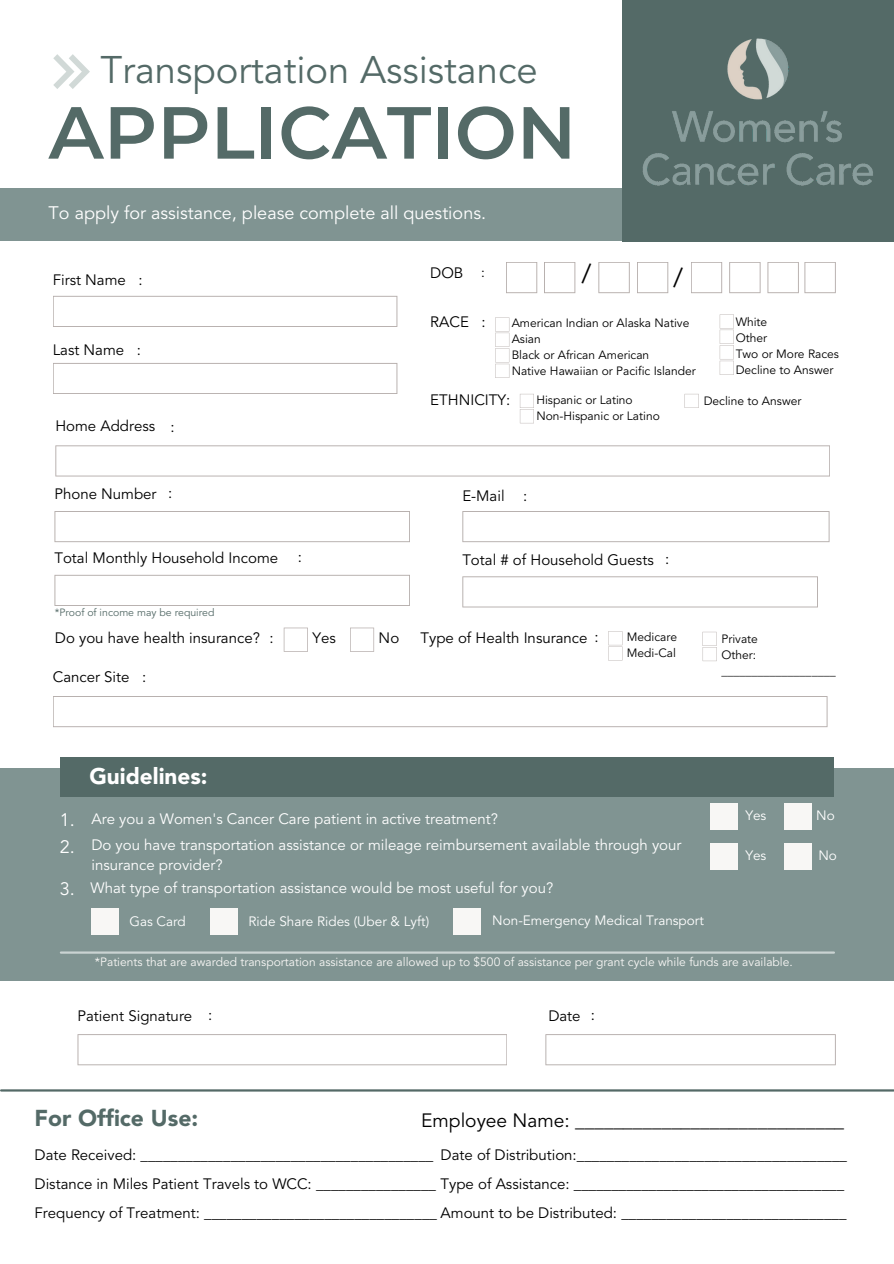
<style>
.page{position:relative;width:894px;height:1264px;background:#fff}
.page>*{position:absolute;margin:0;border:0;box-sizing:border-box;transform-origin:0 0}
.t1{font:600 73.5px "Montserrat";color:#546a67}
.t2{font:38.25px "Avenir LT Pro";color:#546a67}
.t3{font:27px "Avenir LT Pro";color:#000}
.t4{font:900 22.8px "Avenir LT Pro";color:#546a67}
.t5{font:900 22.5px "Avenir LT Pro";color:#fff}
.t6{font:19.2px "Avenir LT Pro";color:#000}
.t7{font:18px/26.8px "Avenir LT Pro";color:#fff}
.t8{font:15px/29.2px "Avenir LT Pro";color:#000}
.t9{font:15px/25.8px "Avenir LT Pro";color:#fff}
.t10{font:13.5px "Avenir LT Pro";color:#fff}
.t11{font:12px/16px "Avenir LT Pro";color:#000}
.t12{font:12px "Avenir LT Pro";color:#f8f7f5}
.t13{font:10.5px "Avenir LT Pro";color:#546a67}
.s1{font-size:13.5px}
</style>
<div class="page">
<div style="left:0;top:189px;width:646px;height:52px;background:#809492"></div>
<div style="left:0;top:768px;width:893px;height:212px;background:#809492"></div>
<div style="left:60px;top:757px;width:773px;height:39px;background:#546a67"></div>
<div style="left:784px;top:803px;width:28px;height:27px;background:#f8f7f5"></div>
<div style="left:709px;top:803px;width:28px;height:27px;background:#f8f7f5"></div>
<div style="left:784px;top:843px;width:28px;height:26px;background:#f8f7f5"></div>
<div style="left:709px;top:843px;width:28px;height:26px;background:#f8f7f5"></div>
<div style="left:91px;top:908px;width:28px;height:27px;background:#f8f7f5"></div>
<hr style="left:61px;top:951px;width:772px;height:2px;background:#cad3d2">
<svg style="left:53px;top:296px;width:344px;height:31px"></svg>
<svg style="left:506px;top:262px;width:31px;height:31px"></svg>
<svg style="left:544px;top:262px;width:31px;height:31px"></svg>
<svg style="left:598px;top:262px;width:31px;height:31px"></svg>
<svg style="left:637px;top:262px;width:31px;height:31px"></svg>
<svg style="left:691px;top:262px;width:31px;height:31px"></svg>
<svg style="left:729px;top:262px;width:31px;height:31px"></svg>
<svg style="left:767px;top:262px;width:31px;height:31px"></svg>
<svg style="left:804px;top:262px;width:31px;height:31px"></svg>
<svg style="left:54px;top:511px;width:356px;height:31px"></svg>
<svg style="left:462px;top:511px;width:367px;height:31px"></svg>
<svg style="left:283px;top:627px;width:25px;height:24px"></svg>
<div style="left:210px;top:908px;width:28px;height:27px;background:#f8f7f5"></div>
<div style="left:621px;top:0;width:272px;height:241px;background:#546a67"></div>
<img style="left:642px;top:38px;width:231px;height:148px">
<svg style="left:54px;top:575px;width:356px;height:31px"></svg>
<svg style="left:53px;top:54px;width:37px;height:35px"></svg>
<svg style="left:53px;top:363px;width:344px;height:31px"></svg>
<div style="left:453px;top:908px;width:28px;height:26px;background:#f8f7f5"></div>
<svg style="left:77px;top:1034px;width:430px;height:31px"></svg>
<hr style="left:1px;top:1089px;width:892px;height:2px;background:#546a67">
<svg style="left:55px;top:445px;width:774px;height:31px"></svg>
<svg style="left:495px;top:317px;width:14px;height:61px"></svg>
<svg style="left:719px;top:314px;width:14px;height:61px"></svg>
<svg style="left:519px;top:394px;width:15px;height:29px"></svg>
<svg style="left:684px;top:394px;width:14px;height:14px"></svg>
<svg style="left:462px;top:576px;width:355px;height:31px"></svg>
<svg style="left:53px;top:696px;width:774px;height:31px"></svg>
<svg style="left:350px;top:627px;width:24px;height:24px"></svg>
<svg style="left:545px;top:1034px;width:290px;height:31px"></svg>
<svg style="left:608px;top:631px;width:14px;height:29px"></svg>
<svg style="left:702px;top:631px;width:14px;height:30px"></svg>
<h2 class="t2" style="left:100px;top:54px;width:438px">Transportation Assistance</h2>
<h1 class="t1" style="left:49px;top:87px;width:529px">APPLICATION</h1>
<p class="t7" style="left:49px;top:201px;width:439px">To apply for assistance, please complete all questions.</p>
<p class="t8" style="left:53px;top:266px;width:91px">First Name :</p>
<p class="t8" style="left:430px;top:260px;width:56px">DOB <span class="s1">:</span></p>
<h3 class="t3" style="left:581px;top:263px;width:11px">/</h3>
<h3 class="t3" style="left:673px;top:266px;width:11px">/</h3>
<p class="t8" style="left:53px;top:337px;width:90px">Last Name :</p>
<p class="t8" style="left:55px;top:412px;width:121px">Home Address :</p>
<p class="t8" style="left:430px;top:309px;width:57px">RACE :</p>
<p class="t11" style="left:511px;top:316px;width:185px">American Indian or Alaska Native<br>Asian<br>Black or African American<br>Native Hawaiian or Pacific Islander</p>
<p class="t11" style="left:735px;top:315px;width:105px">White<br>Other<br>Two or More Races<br>Decline to Answer</p>
<p class="t8" style="left:430px;top:387px;width:81px">ETHNICITY:</p>
<p class="t11" style="left:536px;top:392px;width:125px">Hispanic or Latino<br>Non-Hispanic or Latino</p>
<p class="t11" style="left:703px;top:394px;width:99px">Decline to Answer</p>
<p class="t8" style="left:54px;top:480px;width:104px">Phone Number</p>
<p class="t8" style="left:462px;top:482px;width:44px">E-Mail</p>
<p class="t8" style="left:168px;top:479px;width:6px">:</p>
<p class="t8" style="left:523px;top:482px;width:6px">:</p>
<p class="t8" style="left:54px;top:544px;width:225px">Total Monthly Household Income</p>
<p class="t8" style="left:298px;top:543px;width:6px">:</p>
<p class="t13" style="left:55px;top:608px;width:161px">*Proof of income may be required</p>
<p class="t8" style="left:55px;top:624px;width:206px">Do you have health insurance?</p>
<p class="t8" style="left:312px;top:624px;width:25px">Yes</p>
<p class="t8" style="left:378px;top:624px;width:22px">No</p>
<p class="t8" style="left:269px;top:624px;width:6px">:</p>
<p class="t8" style="left:53px;top:663px;width:95px">Cancer Site :</p>
<p class="t8" style="left:462px;top:546px;width:208px">Total # of Household Guests :</p>
<p class="t8" style="left:420px;top:624px;width:180px">Type of Health Insurance :</p>
<p class="t11" style="left:626px;top:630px;width:52px">Medicare<br>Medi-Cal</p>
<p class="t11" style="left:721px;top:632px;width:116px">Private<br>Other: ___________________</p>
<h3 class="t5" style="left:89px;top:766px;width:119px">Guidelines:</h3>
<p class="t7" style="left:60px;top:808px;width:17px">1.<br>2.</p>
<p class="t7" style="left:60px;top:876px;width:17px">3.</p>
<p class="t9" style="left:91px;top:807px;width:591px">Are you a Women's Cancer Care patient in active treatment?<br>Do you have transportation assistance or mileage reimbursement available through your</p>
<p class="t9" style="left:90px;top:854px;width:464px;line-height:23px">insurance provider?<br>What type of transportation assistance would be most useful for you?</p>
<p class="t10" style="left:129px;top:915px;width:58px">Gas Card</p>
<p class="t10" style="left:248px;top:915px;width:182px">Ride Share Rides (Uber &amp; Lyft)</p>
<p class="t10" style="left:492px;top:915px;width:213px">Non-Emergency Medical Transport</p>
<p class="t10" style="left:745px;top:809px;width:23px">Yes</p>
<p class="t10" style="left:745px;top:849px;width:23px">Yes</p>
<p class="t12" style="left:95px;top:956px;width:699px">*Patients that are awarded transportation assistance are allowed up to $500 of assistance per grant cycle while funds are available.</p>
<p class="t8" style="left:77px;top:1002px;width:136px">Patient Signature :</p>
<p class="t8" style="left:548px;top:1002px;width:48px">Date :</p>
<p class="t10" style="left:816px;top:809px;width:20px">No</p>
<p class="t10" style="left:818px;top:849px;width:20px">No</p>
<h3 class="t4" style="left:35px;top:1109px;width:165px">For Office Use:</h3>
<p class="t8" style="left:35px;top:1141px;width:813px">Date Received: _______________________________________<br>Distance in Miles Patient Travels to WCC: ________________ Type of Assistance: ____________________________________<br>Frequency of Treatment: _______________________________ Amount to be Distributed: ______________________________</p>
<p class="t6" style="left:421px;top:1112px;width:424px">Employee Name: ____________________________</p>
<p class="t8" style="left:440px;top:1141px;width:408px">Date of Distribution:____________________________________</p>
</div>
